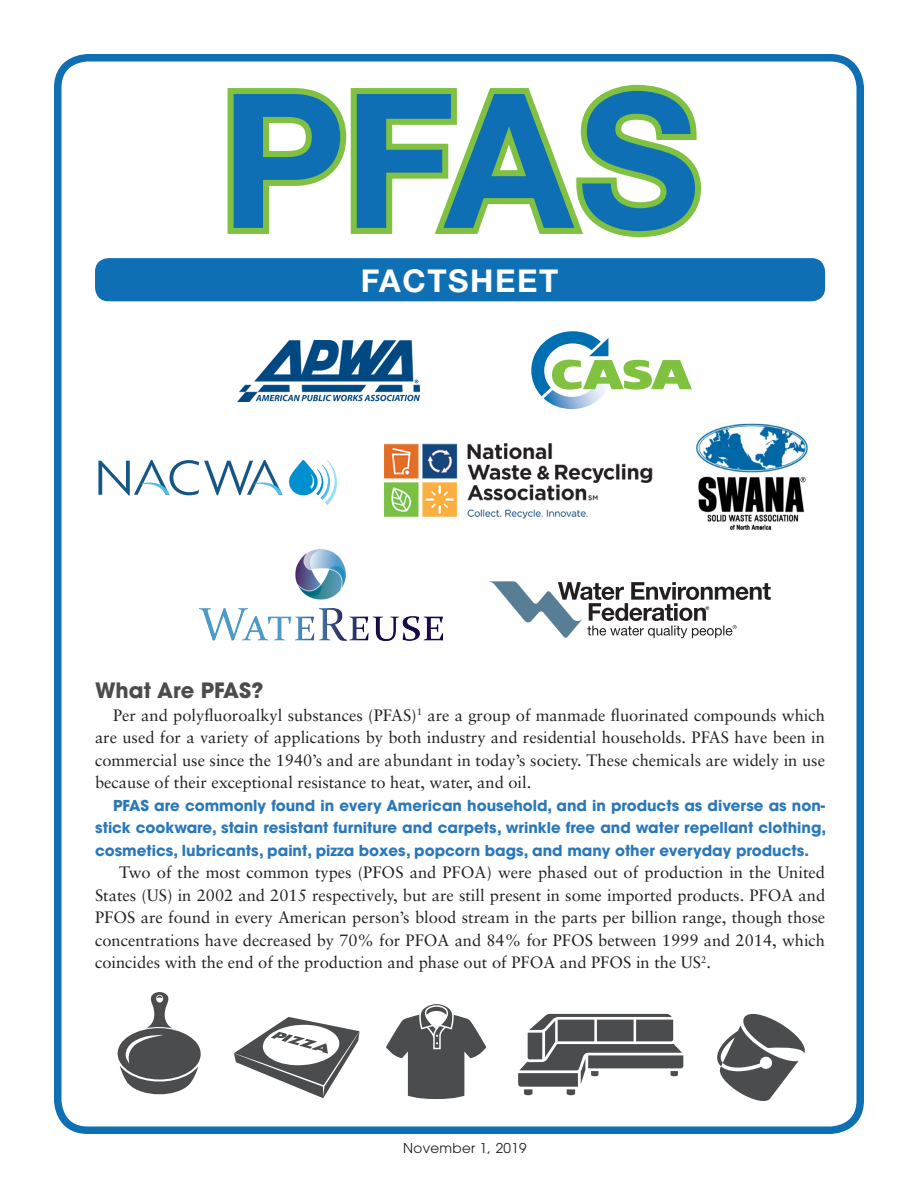
<style>
.page{position:relative;width:918px;height:1188px;background:#fff}
.page>*{position:absolute;margin:0;border:0;box-sizing:border-box;transform-origin:0 0}
.t1{font:700 187.5px "Helvetica Neue LT";color:#0f6fb5}
.t2{font:700 31.5px "Helvetica Neue LT";letter-spacing:.05em;color:#fff}
.Subhead{font:700 21px "Avant Garde LT";color:#4b4c4d}
.Body_Copy{font:16.5px/22.5px "Sabon LT";color:#231f20;text-align:justify}
.Body_Copy-2{font:700 15px/22.5px "Avant Garde LT";color:#2a78ba;text-align:justify}
.Body_Copy-3{font:13.5px "Avant Garde LT";letter-spacing:.025em;color:#231f20}
</style>
<div class="page">
<div style="left:54px;top:54px;width:810px;height:1080px;border:8px solid #0f6fb5;border-radius:30px"></div>
<svg style="left:227px;top:84px;width:474px;height:154px"></svg>
<div style="left:95px;top:258px;width:730px;height:43px;background:#0f6fb5;border-radius:14px"></div>
<svg style="left:234px;top:1017px;width:126px;height:81px"></svg>
<svg style="left:717px;top:1013px;width:88px;height:88px"></svg>
<svg style="left:118px;top:992px;width:83px;height:103px"></svg>
<svg style="left:518px;top:1014px;width:165px;height:81px"></svg>
<svg style="left:386px;top:1004px;width:100px;height:95px"></svg>
<svg style="left:531px;top:331px;width:161px;height:78px"></svg>
<svg style="left:489px;top:581px;width:282px;height:57px"></svg>
<img style="left:384px;top:443px;width:269px;height:75px">
<img style="left:200px;top:549px;width:242px;height:91px">
<svg style="left:98px;top:460px;width:184px;height:35px"></svg>
<svg style="left:289px;top:460px;width:48px;height:45px"></svg>
<img style="left:693px;top:423px;width:115px;height:107px">
<img style="left:238px;top:340px;width:181px;height:61px">
<p class="t1" style="left:221px;top:45px;width:480px">PFAS</p>
<p class="t2" style="left:361px;top:261px;width:199px">FACTSHEET</p>
<p class="Subhead" style="left:95px;top:677px;width:170px">What Are PFAS?</p>
<p class="Body_Copy" style="left:95px;top:704px;width:732px;text-indent:18px">Per and polyfluoroalkyl substances (PFAS)<sup>1</sup> are a group of manmade fluorinated compounds which are used for a variety of applications by both industry and residential households. PFAS have been in commercial use since the 1940’s and are abundant in today’s society. These chemicals are widely in use because of their exceptional resistance to heat, water, and oil.</p>
<p class="Body_Copy-2" style="left:95px;top:794px;width:733px;text-indent:18px">PFAS are commonly found in every American household, and in products as diverse as non&shy;stick cookware, stain resistant furniture and carpets, wrinkle free and water repellant clothing, cosmetics, lubricants, paint, pizza boxes, popcorn bags, and many other everyday products.</p>
<p class="Body_Copy" style="left:95px;top:861px;width:732px;text-indent:24px">Two of the most common types (PFOS and PFOA) were phased out of production in the United States (US) in 2002 and 2015 respectively, but are still present in some imported products. PFOA and PFOS are found in every American person’s blood stream in the parts per billion range, though those concentrations have decreased by 70% for PFOA and 84% for PFOS between 1999 and 2014, which coincides with the end of the production and phase out of PFOA and PFOS in the US<sup>2</sup>.</p>
<p class="Body_Copy-3" style="left:403px;top:1140px;width:125px">November 1, 2019</p>
</div>
